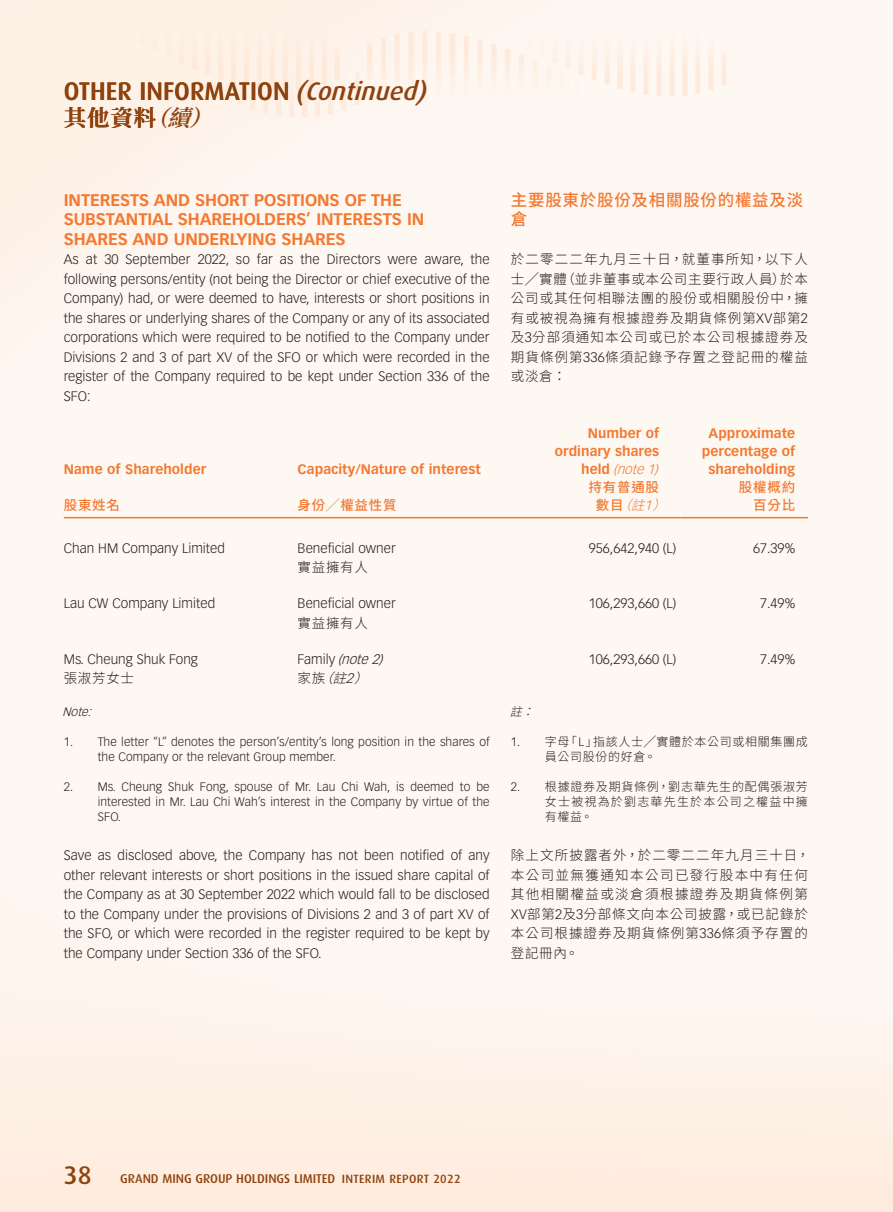
<style>
.page{position:relative;width:893px;height:1212px;background:#fff}
.page>*{position:absolute;margin:0;border:0;box-sizing:border-box;transform-origin:0 0}
.t1{font:500 25.5px "Dax";color:#8e430f}
.t2{font:700 22.5px "Source Han Serif TC";color:#8e430f}
.Heading_1{font:700 16.5px/19.5px "Vectora LT Std";letter-spacing:-.005em;color:#f37932}
.C_Heading_1{font:500 16.5px/19.5px "Source Han Sans TC";letter-spacing:.045em;color:#f37932}
.Body_Text{font:300 13.5px/19.5px "Vectora LT Std";color:#231f20;text-align:justify}
.C_Body_Text{font:300 13.5px/19.5px "Source Han Sans TC";letter-spacing:.08em;color:#231f20;text-align:justify}
.Body_Text-2{font:700 13.5px/18px "Vectora LT Std";letter-spacing:.005em;color:#f37932;text-align:right}
.Body_Text-3{font:500 13.5px "Source Han Sans TC";letter-spacing:.055em;color:#f37932}
.Body_Text-4{font:300 13.5px "Source Han Sans TC";letter-spacing:.05em;color:#231f20}
.Body_Text-5{font:italic 300 13.5px "Vectora LT Std";color:#231f20}
.Body_Text-6{font:italic 300 13.5px "Source Han Sans TC";color:#f37932}
.Body_Text-7{font:italic 300 13.5px "Source Han Sans TC";color:#231f20}
.t3{font:500 12.75px "Dax";letter-spacing:-.005em;color:#8e430f}
.Notes{font:300 12px/15px "Vectora LT Std";letter-spacing:.005em;color:#231f20}
.C_Notes{font:300 12px/15px "Source Han Sans TC";letter-spacing:.065em;color:#231f20}
.Notes-2{font:italic 300 12px "Vectora LT Std";color:#231f20}
.C_Notes-2{font:italic 300 12px "Source Han Sans TC";color:#231f20}
.s1{font-style:italic}
.s2{font-family:"Vectora LT Std"}
.s3{font-weight:300;font-style:italic}
.s4{font-weight:500;font-style:normal}
.s5{font-style:normal}
.s6{font-size:25.5px}
.s7{font-size:12px}
</style>
<div class="page">
<hr style="left:64px;top:517px;width:234px;height:1px;background:#f37932">
<hr style="left:298px;top:517px;width:255px;height:1px;background:#f37932">
<hr style="left:553px;top:517px;width:127px;height:1px;background:#f37932">
<hr style="left:680px;top:517px;width:128px;height:1px;background:#f37932">
<h1 class="t1" style="left:64px;top:77px;width:371px">OTHER INFORMATION <span class="s1">(Continued)</span></h1>
<h2 class="t2" style="left:64px;top:105px;width:167px">其他資料<span class="s1">（續）</span></h2>
<p class="Heading_1" style="left:64px;top:190px;width:362px">INTERESTS AND SHORT POSITIONS OF THE<br>SUBSTANTIAL SHAREHOLDERS’ INTERESTS IN<br>SHARES AND UNDERLYING SHARES</p>
<p class="Body_Text" style="left:64px;top:250px;width:427px">As at 30 September 2022, so far as the Directors were aware, the following persons/entity (not being the Director or chief executive of the Company) had, or were deemed to have, interests or short positions in the shares or underlying shares of the Company or any of its associated corporations which were required to be notified to the Company under Divisions 2 and 3 of part XV of the SFO or which were recorded in the register of the Company required to be kept under Section 336 of the SFO:</p>
<p class="Body_Text-2" style="left:64px;top:461px;width:144px">Name of Shareholder</p>
<p class="Body_Text-2" style="left:298px;top:461px;width:185px">Capacity/Nature of interest</p>
<p class="Body_Text-3" style="left:64px;top:498px;width:58px">股東姓名</p>
<p class="Body_Text-3" style="left:298px;top:498px;width:100px">身份╱權益性質</p>
<p class="C_Heading_1" style="left:511px;top:190px;width:294px">主要股東於股份及相關股份的權益及淡倉</p>
<p class="C_Body_Text" style="left:511px;top:250px;width:299px">於二零二二年九月三十日，就董事所知，以下人士╱實體（並非董事或本公司主要行政人員）於本公司或其任何相聯法團的股份或相關股份中，擁有或被視為擁有根據證券及期貨條例第<span class="s2">XV</span>部第<span class="s2">2</span>及<span class="s2">3</span>分部須通知本公司或已於本公司根據證券及期貨條例第<span class="s2">336</span>條須記錄予存置之登記冊的權益或淡倉：</p>
<p class="Body_Text-2" style="left:555px;top:425px;width:109px">Number of ordinary shares h e l d <span class="s3">(note1)</span></p>
<p class="Body_Text-2" style="left:709px;top:425px;width:88px">Approximate</p>
<p class="Body_Text-2" style="left:702px;top:443px;width:95px">percentage of</p>
<p class="Body_Text-2" style="left:708px;top:461px;width:88px">shareholding</p>
<p class="Body_Text-3" style="left:589px;top:480px;width:72px">持有普通股</p>
<p class="Body_Text-6" style="left:596px;top:498px;width:82px"><span class="s4">數目</span>（註<span class="s2">1</span>）</p>
<p class="Body_Text-3" style="left:739px;top:480px;width:58px">股權概約</p>
<p class="Body_Text-3" style="left:753px;top:498px;width:43px">百分比</p>
<p class="Body_Text" style="left:64px;top:538px;width:163px">Chan HM Company Limited</p>
<p class="Body_Text" style="left:298px;top:538px;width:100px">Beneficial owner</p>
<p class="Body_Text" style="left:589px;top:538px;width:89px">956,642,940 (L)</p>
<p class="Body_Text" style="left:753px;top:538px;width:44px">67.39%</p>
<p class="Body_Text-4" style="left:298px;top:560px;width:72px">實益擁有人</p>
<p class="Body_Text" style="left:64px;top:594px;width:153px">Lau CW Company Limited</p>
<p class="Body_Text" style="left:298px;top:594px;width:100px">Beneficial owner</p>
<p class="Body_Text" style="left:589px;top:594px;width:89px">106,293,660 (L)</p>
<p class="Body_Text" style="left:760px;top:594px;width:37px">7.49%</p>
<p class="Body_Text-4" style="left:298px;top:615px;width:72px">實益擁有人</p>
<p class="Body_Text" style="left:64px;top:649px;width:136px">Ms. Cheung Shuk Fong</p>
<p class="Body_Text-5" style="left:298px;top:651px;width:90px"><span class="s5">Fa m i l y</span> (note2)</p>
<p class="Body_Text" style="left:589px;top:649px;width:89px">106,293,660 (L)</p>
<p class="Body_Text" style="left:760px;top:649px;width:37px">7.49%</p>
<p class="Body_Text-4" style="left:64px;top:671px;width:72px">張淑芳女士</p>
<p class="Body_Text-7" style="left:298px;top:671px;width:82px"><span class="s5">家族</span>（註<span class="s2">2</span>）</p>
<p class="Notes-2" style="left:63px;top:705px;width:34px">Note:</p>
<p class="Notes" style="left:98px;top:735px;width:393px;text-indent:-34px">1. The letter “L” denotes the person’s/entity’s long position in the shares of the Company or the relevant Group member.</p>
<p class="Notes" style="left:98px;top:780px;width:393px;text-align:justify;text-indent:-34px">2. Ms. Cheung Shuk Fong, spouse of Mr. Lau Chi Wah, is deemed to be interested in Mr. Lau Chi Wah’s interest in the Company by virtue of the SFO.</p>
<p class="Body_Text" style="left:64px;top:846px;width:427px">Save as disclosed above, the Company has not been notified of any other relevant interests or short positions in the issued share capital of the Company as at 30 September 2022 which would fall to be disclosed to the Company under the provisions of Divisions 2 and 3 of part XV of the SFO, or which were recorded in the register required to be kept by the Company under Section 336 of the SFO.</p>
<p class="C_Notes-2" style="left:510px;top:705px;width:35px">註：</p>
<p class="C_Notes" style="left:545px;top:734px;width:265px;text-indent:-34px"><span class="s2">1.</span> 字母「<span class="s2">L</span>」指該人士╱實體於本公司或相關集團成員公司股份的好倉。</p>
<p class="C_Notes" style="left:545px;top:779px;width:265px;text-align:justify;text-indent:-34px"><span class="s2">2.</span> 根據證券及期貨條例，劉志華先生的配偶張淑芳女士被視為於劉志華先生於本公司之權益中擁有權益。</p>
<p class="C_Body_Text" style="left:511px;top:846px;width:300px;text-align:left">除上文所披露者外，於二零二二年九月三十日，本公司並無獲通知本公司已發行股本中有任何其他相關權益或淡倉須根據證券及期貨條例第<br><span class="s2">XV</span>部第<span class="s2">2</span>及<span class="s2">3</span>分部條文向本公司披露，或已記錄於本公司根據證券及期貨條例第<span class="s2">336</span>條須予存置的登記冊內。</p>
<p class="t3" style="left:64px;top:1171px;width:398px"><span class="s6">38</span> GRAND MING GROUP HOLDINGS LIMITED <span class="s7">INTERIM REPORT 2022</span></p>
</div>
